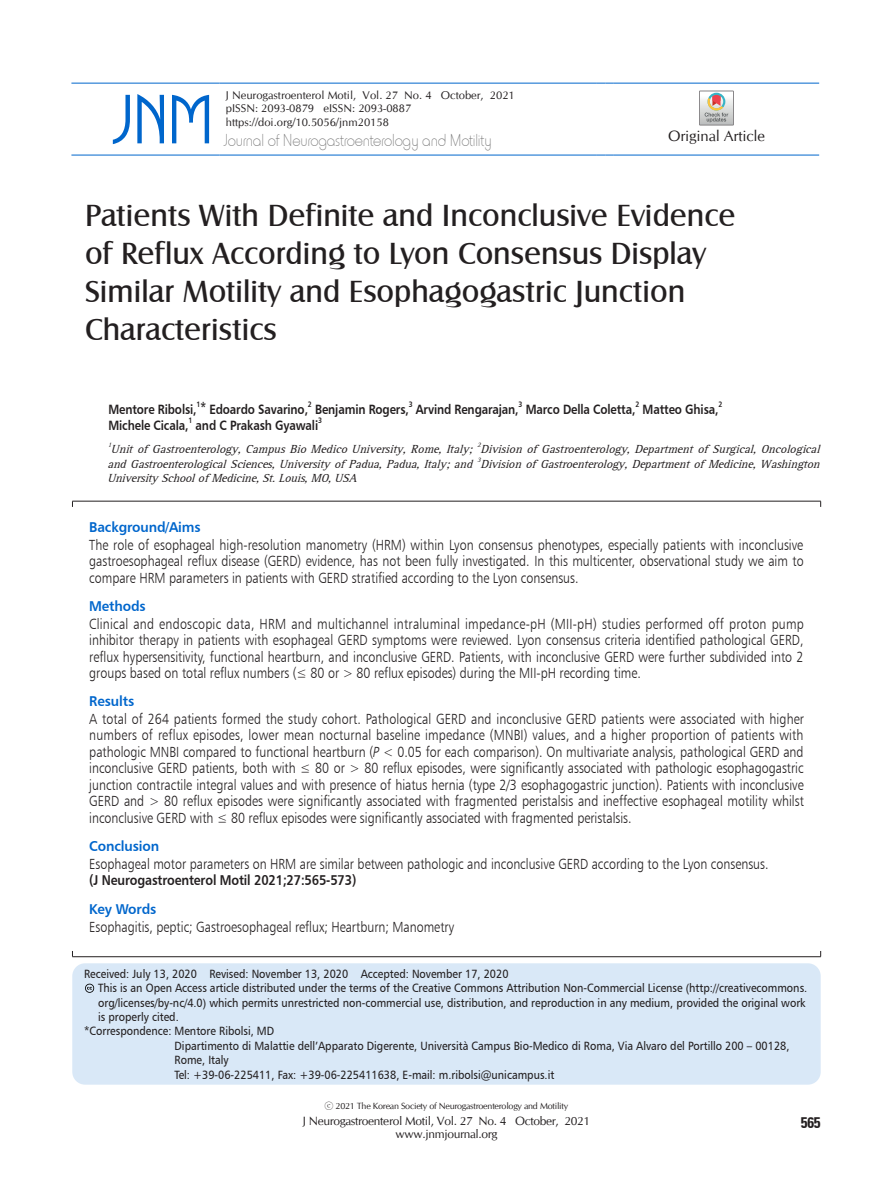
<style>
.page{position:relative;width:893px;height:1191px;background:#fff}
.page>*{position:absolute;margin:0;border:0;box-sizing:border-box;transform-origin:0 0}
.t1{font:500 64.5px "Busorama IT Cby BT";color:#06c}
.t2{font:31.5px/37.8px "Castle T";color:#231f20}
.t3{font:18px "Horatio D Ligh";letter-spacing:-.015em;color:#787878;scale:.9 1}
.t4{font:15.3px "Univeconbol";color:#231f20}
.t5{font:15px "CG Omega";letter-spacing:-.01em;color:#231f20}
.t6{font:14.7px/16.5px "Humanist 777 BT Light B";color:#231f20;text-align:justify;scale:.85 1}
.t7{font:14.25px "Humanist 777 BT Bold B";letter-spacing:-.01em;color:#06c;scale:.95 1}
.t8{font:14.25px "Humanist 777 BT Bold B";letter-spacing:-.01em;color:#231f20;scale:.87 1}
.t9{font:13.5px "Humanist 777 BT Bold B";letter-spacing:-.01em;color:#231f20;scale:.85 1}
.t10{font:12px "Humanist 777 BT Roman B";color:#231f20;scale:.9 1}
.t11{font:italic 12px "Rotisser";color:#231f20}
.t12{font:12px/13.5px "CG Omega";letter-spacing:-.025em;color:#231f20;text-align:center}
.t13{font:11.25px/13.5px "CG Omega";color:#231f20}
.t14{font:9px "CG Omega";letter-spacing:-.025em;color:#231f20}
.t15{font:7.8px "Humanist 777 BT Bold B";color:#231f20;scale:.85 1}
.t16{font:italic 7.05px "Rotisser";color:#231f20}
.s1{font-style:italic}
.s2{font-family:"Batang Che"}
</style>
<div class="page">
<hr style="left:71px;top:83px;width:148px;height:1px;background:#06c">
<hr style="left:71px;top:155px;width:148px;height:1px;background:#06c">
<hr style="left:219px;top:83px;width:378px;height:1px;background:#06c">
<svg style="left:597px;top:83px;width:17px;height:1px"></svg>
<hr style="left:614px;top:83px;width:205px;height:1px;background:#06c">
<hr style="left:614px;top:155px;width:205px;height:1px;background:#06c">
<svg style="left:597px;top:155px;width:17px;height:1px"></svg>
<hr style="left:219px;top:155px;width:378px;height:1px;background:#06c">
<div style="left:699px;top:91px;width:35px;height:34px;border:1px solid #888688"></div>
<svg style="left:699px;top:91px;width:34px;height:34px"></svg>
<div style="left:72px;top:963px;width:749px;height:121px;background:#d9e8f7;border-radius:13px"></div>
<svg style="left:85px;top:983px;width:10px;height:10px"></svg>
<hr style="left:72px;top:501px;width:749px;height:1px;background:#231f20">
<hr style="left:72px;top:956px;width:749px;height:1px;background:#231f20">
<h1 class="t1" style="left:112px;top:81px;width:102px">JNM</h1>
<p class="t13" style="left:226px;top:89px;width:290px">J Neurogastroenterol Motil, Vol. 27 No. 4 October, 2021 pISSN: 2093-0879 eISSN: 2093-0887 https://doi.org/10.5056/jnm20158</p>
<p class="t3" style="left:224px;top:130px;width:299px">Journal of Neurogastroenterology and Motility</p>
<p class="t5" style="left:668px;top:127px;width:98px">Original Article</p>
<h2 class="t2" style="left:85px;top:197px;width:652px">Patients With Definite and Inconclusive Evidence of Reflux According to Lyon Consensus Display Similar Motility and Esophagogastric Junction Characteristics</h2>
<p class="t9" style="left:108px;top:400px;width:236px">Mentore Ribolsi,<sup>1</sup>* Edoardo Savarino,</p>
<p class="t15" style="left:308px;top:399px;width:6px">2</p>
<p class="t9" style="left:315px;top:400px;width:112px">Benjamin Rogers,</p>
<p class="t15" style="left:409px;top:399px;width:6px">3</p>
<p class="t9" style="left:416px;top:400px;width:122px">Arvind Rengarajan,</p>
<p class="t15" style="left:519px;top:399px;width:6px">3</p>
<p class="t9" style="left:526px;top:400px;width:131px">Marco Della Coletta,</p>
<p class="t15" style="left:635px;top:399px;width:6px">2</p>
<p class="t9" style="left:643px;top:400px;width:91px">Matteo Ghisa,</p>
<p class="t15" style="left:718px;top:399px;width:6px">2</p>
<p class="t9" style="left:108px;top:416px;width:96px">Michele Cicala,</p>
<p class="t15" style="left:188px;top:416px;width:6px">1</p>
<p class="t9" style="left:196px;top:416px;width:146px">and C Prakash Gyawali</p>
<p class="t15" style="left:318px;top:416px;width:6px">3</p>
<p class="t16" style="left:108px;top:441px;width:7px">1</p>
<p class="t11" style="left:111px;top:442px;width:714px">Unit of Gastroenterology, Campus Bio Medico University, Rome, Italy; Division of Gastroenterology, Department of Surgical, Oncological</p>
<p class="t16" style="left:477px;top:441px;width:7px">2</p>
<p class="t11" style="left:107px;top:457px;width:718px">and Gastroenterological Sciences, University of Padua, Padua, Italy; and Division of Gastroenterology, Department of Medicine, Washington</p>
<p class="t16" style="left:477px;top:455px;width:7px">3</p>
<p class="t11" style="left:107px;top:471px;width:255px">UniversitySchoolof Medicine,St.Louis,MO,USA</p>
<p class="t7" style="left:89px;top:518px;width:119px">Background/Aims</p>
<p class="t6" style="left:89px;top:536px;width:842px">The role of esophageal high-resolution manometry (HRM) within Lyon consensus phenotypes, especially patients with inconclusive gastroesophageal reflux disease (GERD) evidence, has not been fully investigated. In this multicenter, observational study we aim to compare HRM parameters in patients with GERD stratified according to the Lyon consensus.</p>
<p class="t7" style="left:89px;top:597px;width:61px">Methods</p>
<p class="t6" style="left:89px;top:615px;width:842px">Clinical and endoscopic data, HRM and multichannel intraluminal impedance-pH (MII-pH) studies performed off proton pump inhibitor therapy in patients with esophageal GERD symptoms were reviewed. Lyon consensus criteria identified pathological GERD, reflux hypersensitivity, functional heartburn, and inconclusive GERD. Patients, with inconclusive GERD were further subdivided into 2 groups based on total reflux numbers (≤ 80 or &gt; 80 reflux episodes) during the MII-pH recording time.</p>
<p class="t7" style="left:89px;top:692px;width:49px">Results</p>
<p class="t6" style="left:89px;top:710px;width:842px">A total of 264 patients formed the study cohort. Pathological GERD and inconclusive GERD patients were associated with higher numbers of reflux episodes, lower mean nocturnal baseline impedance (MNBI) values, and a higher proportion of patients with pathologic MNBI compared to functional heartburn (<span class="s1">P</span> &lt; 0.05 for each comparison). On multivariate analysis, pathological GERD and inconclusive GERD patients, both with ≤ 80 or &gt; 80 reflux episodes, were significantly associated with pathologic esophagogastric junction contractile integral values and with presence of hiatus hernia (type 2/3 esophagogastric junction). Patients with inconclusive GERD and &gt; 80 reflux episodes were significantly associated with fragmented peristalsis and ineffective esophageal motility whilst inconclusive GERD with ≤ 80 reflux episodes were significantly associated with fragmented peristalsis.</p>
<p class="t7" style="left:89px;top:837px;width:75px">Conclusion</p>
<p class="t6" style="left:89px;top:855px;width:801px">Esophageal motor parameters on HRM are similar between pathologic and inconclusive GERD according to the Lyon consensus.</p>
<p class="t8" style="left:89px;top:871px;width:309px">(J Neurogastroenterol Motil 2021;27:565-573)</p>
<p class="t7" style="left:89px;top:900px;width:72px">Key Words</p>
<p class="t6" style="left:89px;top:918px;width:431px">Esophagitis, peptic; Gastroesophageal reflux; Heartburn; Manometry</p>
<p class="t10" style="left:84px;top:966px;width:473px">Received: July 13, 2020 Revised: November 13, 2020 Accepted: November 17, 2020</p>
<p class="t10" style="left:98px;top:980px;width:789px">This is an Open Access article distributed under the terms of the Creative Commons Attribution Non-Commercial License (http://creativecommons.</p>
<p class="t10" style="left:98px;top:995px;width:788px">org/licenses/by-nc/4.0) which permits unrestricted non-commercial use, distribution, and reproduction in any medium, provided the original work</p>
<p class="t10" style="left:98px;top:1009px;width:91px">is properly cited.</p>
<p class="t10" style="left:84px;top:1023px;width:213px">*Correspondence: Mentore Ribolsi, MD</p>
<p class="t10" style="left:175px;top:1038px;width:685px">Dipartimento di Malattie dell’Apparato Digerente, Università Campus Bio-Medico di Roma, Via Alvaro del Portillo 200 – 00128,</p>
<p class="t10" style="left:175px;top:1052px;width:62px">Rome, Italy</p>
<p class="t10" style="left:175px;top:1067px;width:423px">Tel: +39-06-225411, Fax: +39-06-225411638, E-mail: m.ribolsi@unicampus.it</p>
<p class="t14" style="left:325px;top:1100px;width:245px"><span class="s2">ⓒ</span> 2021 The Korean Society of Neurogastroenterology and Motility</p>
<p class="t12" style="left:303px;top:1114px;width:289px">J Neurogastroenterol Motil, Vol. 27 No. 4 October, 2021 www.jnmjournal.org</p>
<p class="t4" style="left:801px;top:1112px;width:21px">565</p>
</div>
